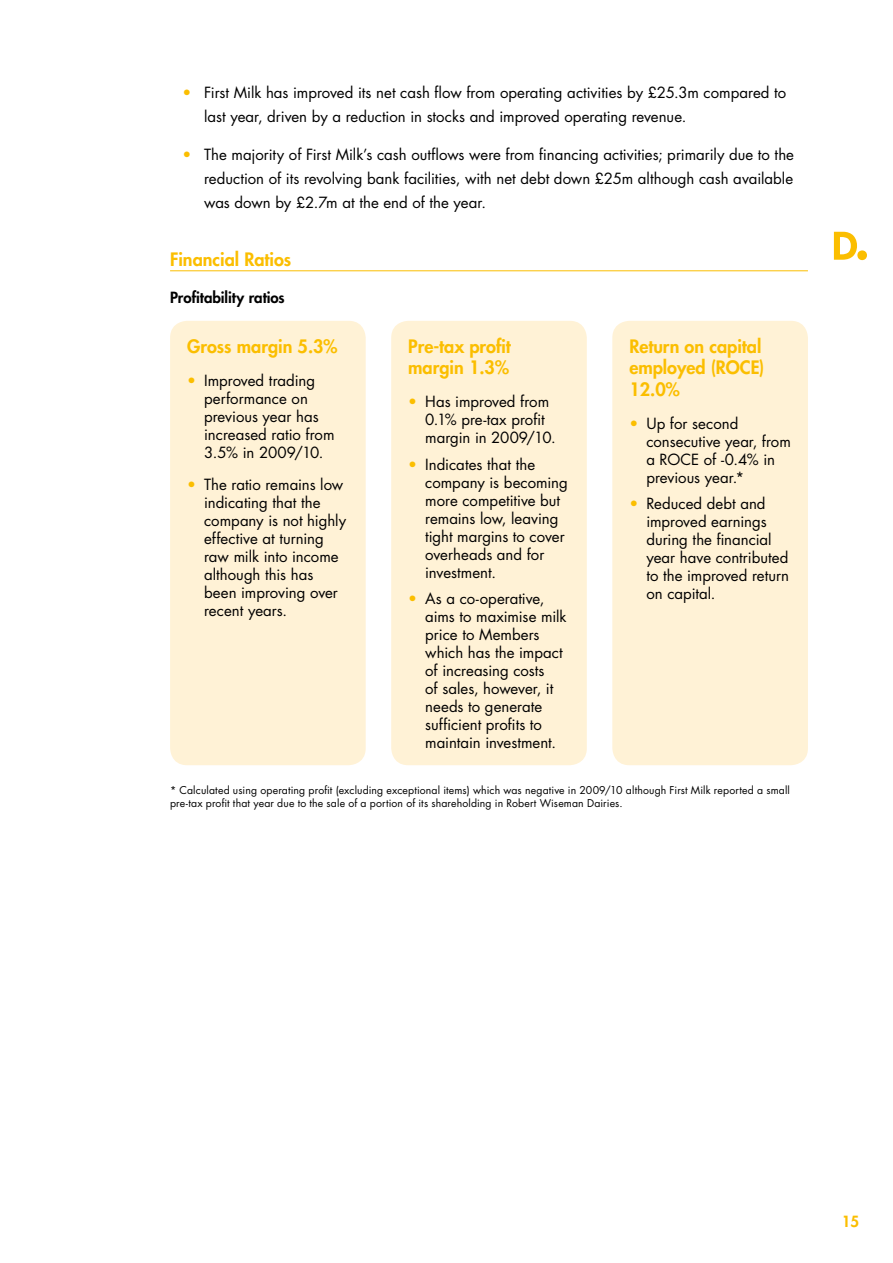
<style>
.page{position:relative;width:893px;height:1263px;background:#fff}
.page>*{position:absolute;margin:0;border:0;box-sizing:border-box;transform-origin:0 0}
.t1{font:800 18px/21.6px "Futura Std";color:#fbbe00}
.t2{font:15px/18px "Futura Std";color:#000}
.t3{font:800 15px "Futura Std";color:#000}
.t4{font:800 15px "Futura Std";color:#fbbe00}
.t5{font:10.5px/13.5px "Futura Std";letter-spacing:.015em;color:#000}
.s1{color:#fbbe00}
</style>
<div class="page">
<svg style="left:834px;top:232px;width:23px;height:28px"></svg>
<div style="left:857px;top:250px;width:10px;height:10px;background:#fbbe00;border-radius:50%"></div>
<hr style="left:170px;top:270px;width:638px;height:1px;background:#fbbe00">
<div style="left:170px;top:321px;width:196px;height:444px;background:#fff2d6;border-radius:17px"></div>
<div style="left:391px;top:321px;width:196px;height:444px;background:#fff2d6;border-radius:17px"></div>
<div style="left:612px;top:321px;width:196px;height:444px;background:#fff2d6;border-radius:17px"></div>
<p class="t2" style="left:204px;top:80px;width:584px;line-height:24px;text-indent:-21px"><span class="s1">•</span> First Milk has improved its net cash flow from operating activities by £25.3m compared to last year, driven by a reduction in stocks and improved operating revenue.</p>
<p class="t2" style="left:204px;top:143px;width:591px;line-height:24px;text-align:justify;text-indent:-21px"><span class="s1">•</span> The majority of First Milk’s cash outflows were from financing activities; primarily due to the reduction of its revolving bank facilities, with net debt down £25m although cash available was down by £2.7m at the end of the year.</p>
<p class="t1" style="left:170px;top:249px;width:123px">Financial Ratios</p>
<p class="t3" style="left:170px;top:288px;width:116px">Profitability ratios</p>
<p class="t1" style="left:187px;top:335px;width:152px">Gross margin 5.3%</p>
<p class="t2" style="left:204px;top:371px;width:132px;text-indent:-17px"><span class="s1">•</span> Improved trading performance on previous year has increased ratio from<br>3.5% in 2009/10.</p>
<p class="t2" style="left:204px;top:476px;width:144px;text-indent:-17px"><span class="s1">•</span> The ratio remains low indicating that the company is not highly effective at turning raw milk into income although this has been improving over recent years.</p>
<p class="t1" style="left:408px;top:335px;width:104px">Pre-tax profit margin 1.3%</p>
<p class="t2" style="left:425px;top:393px;width:132px;text-indent:-17px"><span class="s1">•</span> Has improved from<br>0.1% pre-tax profit margin in 2009/10.</p>
<p class="t2" style="left:425px;top:455px;width:144px;text-indent:-17px"><span class="s1">•</span> Indicates that the company is becoming more competitive but remains low, leaving tight margins to cover overheads and for investment.</p>
<p class="t2" style="left:425px;top:590px;width:143px;text-indent:-17px"><span class="s1">•</span> As a co-operative, aims to maximise milk price to Members which has the impact of increasing costs<br>of sales, however, it needs to generate sufficient profits to maintain investment.</p>
<p class="t1" style="left:629px;top:335px;width:137px">Return on capital employed (ROCE)<br>12.0%</p>
<p class="t2" style="left:646px;top:414px;width:146px;text-indent:-17px"><span class="s1">•</span> Up for second consecutive year, from a ROCE of -0.4% in previous year.*</p>
<p class="t2" style="left:646px;top:495px;width:144px;text-indent:-17px"><span class="s1">•</span> Reduced debt and improved earnings during the financial year have contributed to the improved return on capital.</p>
<p class="t5" style="left:170px;top:783px;width:621px">* Calculated using operating profit (excluding exceptional items) which was negative in 2009/10 although First Milk reported a small pre-tax profit that year due to the sale of a portion of its shareholding in Robert Wiseman Dairies.</p>
<p class="t4" style="left:842px;top:1211px;width:19px">15</p>
</div>
